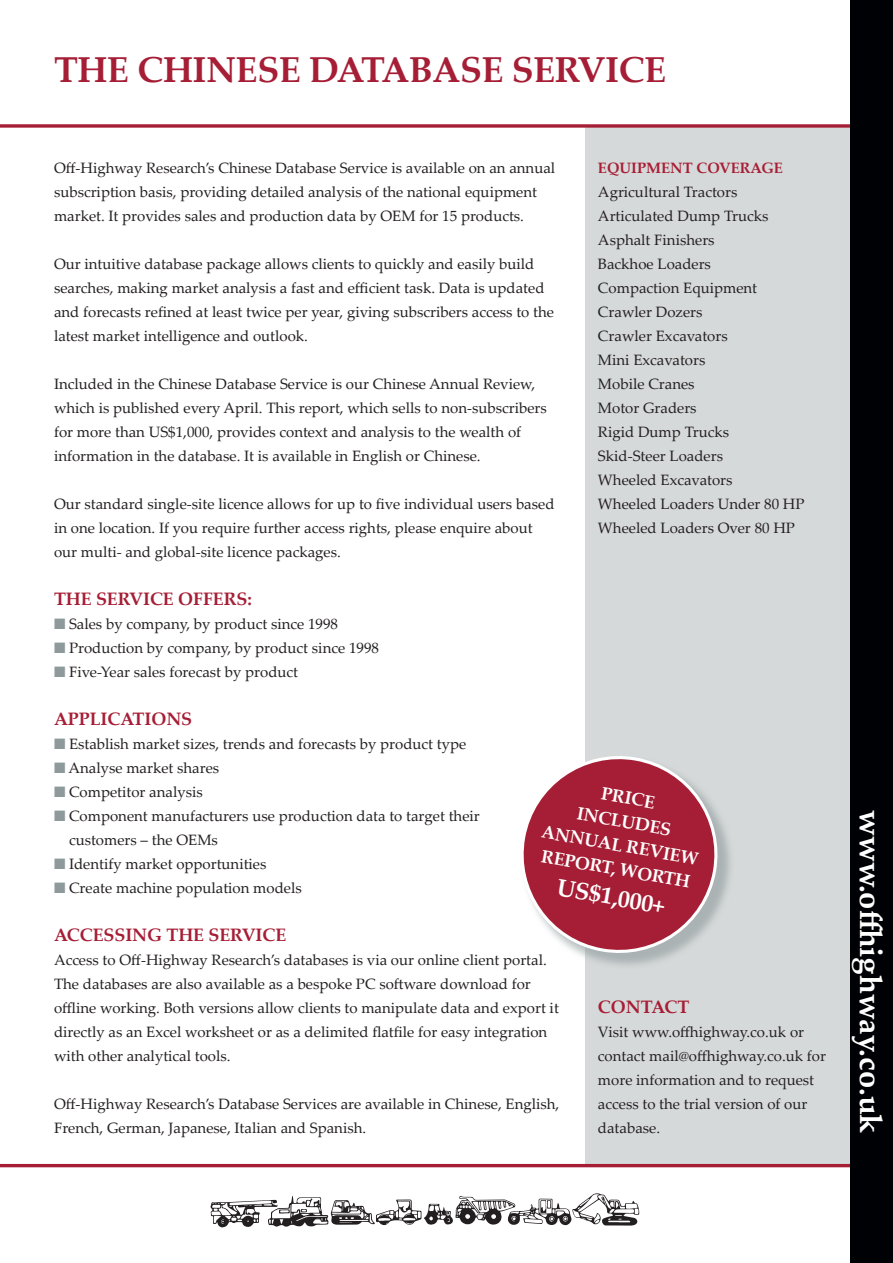
<style>
.page{position:relative;width:893px;height:1263px;background:#fff}
.page>*{position:absolute;margin:0;border:0;box-sizing:border-box;transform-origin:0 0}
.t1{font:700 36px "Palatino Linotype";letter-spacing:-.01em;color:#a61e35}
.t2{font:700 30.9px "Palatino Linotype";color:#fff}
.t3{font:700 24px "Palatino Linotype";color:#fff}
.Body_copy{font:700 18px "Palatino Linotype";letter-spacing:-.005em;color:#a61e35}
.t4{font:700 18px/24px "Palatino Linotype";color:#fff;text-align:center}
.Body_copy-2{font:15px/24px "Palatino Linotype";color:#231f20}
.Body_copy-3{font:700 15px "Palatino Linotype";color:#a61e35}
.s1{color:#8d999b}
</style>
<div class="page">
<div style="left:586px;top:128px;width:307px;height:1037px;background:#d6d9d9"></div>
<hr style="left:0;top:1164px;width:893px;height:3px;background:#a61e35">
<svg style="left:0;top:124px;width:850px;height:4px;background:#b23f52"></svg>
<div style="left:520px;top:755px;width:215px;height:215px;background:#8d999b;opacity:.6"></div>
<svg style="left:520px;top:746px;width:207px;height:213px"></svg>
<div style="left:850px;top:0;width:43px;height:1263px;background:#000104"></div>
<svg style="left:211px;top:1193px;width:428px;height:34px"></svg>
<p class="t1" style="left:54px;top:44px;width:614px">THE CHINESE DATABASE SERVICE</p>
<p class="Body_copy-2" style="left:54px;top:155px;width:503px">Off-Highway Research’s Chinese Database Service is available on an annual subscription basis, providing detailed analysis of the national equipment market. It provides sales and production data by OEM for 15 products.</p>
<p class="Body_copy-2" style="left:54px;top:251px;width:502px">Our intuitive database package allows clients to quickly and easily build searches, making market analysis a fast and efficient task. Data is updated and forecasts refined at least twice per year, giving subscribers access to the latest market intelligence and outlook.</p>
<p class="Body_copy-2" style="left:54px;top:371px;width:494px">Included in the Chinese Database Service is our Chinese Annual Review, which is published every April. This report, which sells to non-subscribers for more than US$1,000, provides context and analysis to the wealth of information in the database. It is available in English or Chinese.</p>
<p class="Body_copy-2" style="left:54px;top:491px;width:502px">Our standard single-site licence allows for up to five individual users based in one location. If you require further access rights, please enquire about our multi- and global-site licence packages.</p>
<p class="Body_copy" style="left:54px;top:586px;width:199px">THE SERVICE OFFERS:</p>
<p class="Body_copy-2" style="left:54px;top:611px;width:286px"><span class="s1">■</span> Sales by company, by product since 1998</p>
<p class="Body_copy-2" style="left:54px;top:635px;width:326px"><span class="s1">■</span> Production by company, by product since 1998</p>
<p class="Body_copy-2" style="left:54px;top:659px;width:246px"><span class="s1">■</span> Five-Year sales forecast by product</p>
<p class="Body_copy" style="left:54px;top:706px;width:140px">APPLICATIONS</p>
<p class="Body_copy-2" style="left:54px;top:731px;width:414px"><span class="s1">■</span> Establish market sizes, trends and forecasts by product type</p>
<p class="Body_copy-2" style="left:54px;top:755px;width:167px"><span class="s1">■</span> Analyse market shares</p>
<p class="Body_copy-2" style="left:54px;top:779px;width:150px"><span class="s1">■</span> Competitor analysis</p>
<p class="Body_copy-2" style="left:69px;top:803px;width:412px;text-indent:-15px"><span class="s1">■</span> Component manufacturers use production data to target their customers – the OEMs</p>
<p class="Body_copy-2" style="left:54px;top:851px;width:214px"><span class="s1">■</span> Identify market opportunities</p>
<p class="Body_copy-2" style="left:54px;top:875px;width:249px"><span class="s1">■</span> Create machine population models</p>
<p class="Body_copy" style="left:54px;top:922px;width:234px">ACCESSING THE SERVICE</p>
<p class="Body_copy-2" style="left:54px;top:947px;width:506px">Access to Off-Highway Research’s databases is via our online client portal.<br>The databases are also available as a bespoke PC software download for offline working. Both versions allow clients to manipulate data and export it directly as an Excel worksheet or as a delimited flatfile for easy integration with other analytical tools.</p>
<p class="Body_copy-2" style="left:54px;top:1091px;width:507px">Off-Highway Research’s Database Services are available in Chinese, English,<br>French, German, Japanese, Italian and Spanish.</p>
<p class="Body_copy-3" style="left:598px;top:157px;width:186px">EQUIPMENT COVERAGE</p>
<p class="Body_copy-2" style="left:598px;top:179px;width:141px">Agricultural Tractors</p>
<p class="Body_copy-2" style="left:598px;top:203px;width:172px">Articulated Dump Trucks</p>
<p class="Body_copy-2" style="left:598px;top:227px;width:118px">Asphalt Finishers</p>
<p class="Body_copy-2" style="left:598px;top:251px;width:115px">Backhoe Loaders</p>
<p class="Body_copy-2" style="left:598px;top:275px;width:161px">Compaction Equipment</p>
<p class="Body_copy-2" style="left:598px;top:299px;width:106px">Crawler Dozers</p>
<p class="Body_copy-2" style="left:598px;top:323px;width:131px">Crawler Excavators</p>
<p class="Body_copy-2" style="left:598px;top:347px;width:109px">Mini Excavators</p>
<p class="Body_copy-2" style="left:598px;top:371px;width:98px">Mobile Cranes</p>
<p class="Body_copy-2" style="left:598px;top:395px;width:100px">Motor Graders</p>
<p class="Body_copy-2" style="left:598px;top:419px;width:133px">Rigid Dump Trucks</p>
<p class="Body_copy-2" style="left:598px;top:443px;width:127px">Skid-Steer Loaders</p>
<p class="Body_copy-2" style="left:598px;top:467px;width:136px">Wheeled Excavators</p>
<p class="Body_copy-2" style="left:598px;top:491px;width:208px">Wheeled Loaders Under 80 HP</p>
<p class="Body_copy-2" style="left:598px;top:515px;width:198px">Wheeled Loaders Over 80 HP</p>
<p class="t4" style="left:604px;top:781px;width:56px;rotate:10deg">PRICE</p>
<p class="t4" style="left:548px;top:795px;width:160px;rotate:10deg">INCLUDES<br>ANNUAL REVIEW<br>REPORT, WORTH</p>
<p class="t3" style="left:560px;top:870px;width:111px;rotate:10deg">US$1,000+</p>
<p class="Body_copy" style="left:598px;top:993px;width:93px">CONTACT</p>
<p class="Body_copy-2" style="left:598px;top:1019px;width:230px">Visit www.offhighway.co.uk or contact mail@offhighway.co.uk for more information and to request access to the trial version of our database.</p>
<p class="t2" style="left:893px;top:810px;width:325px;rotate:90deg">www.offhighway.co.uk</p>
</div>
